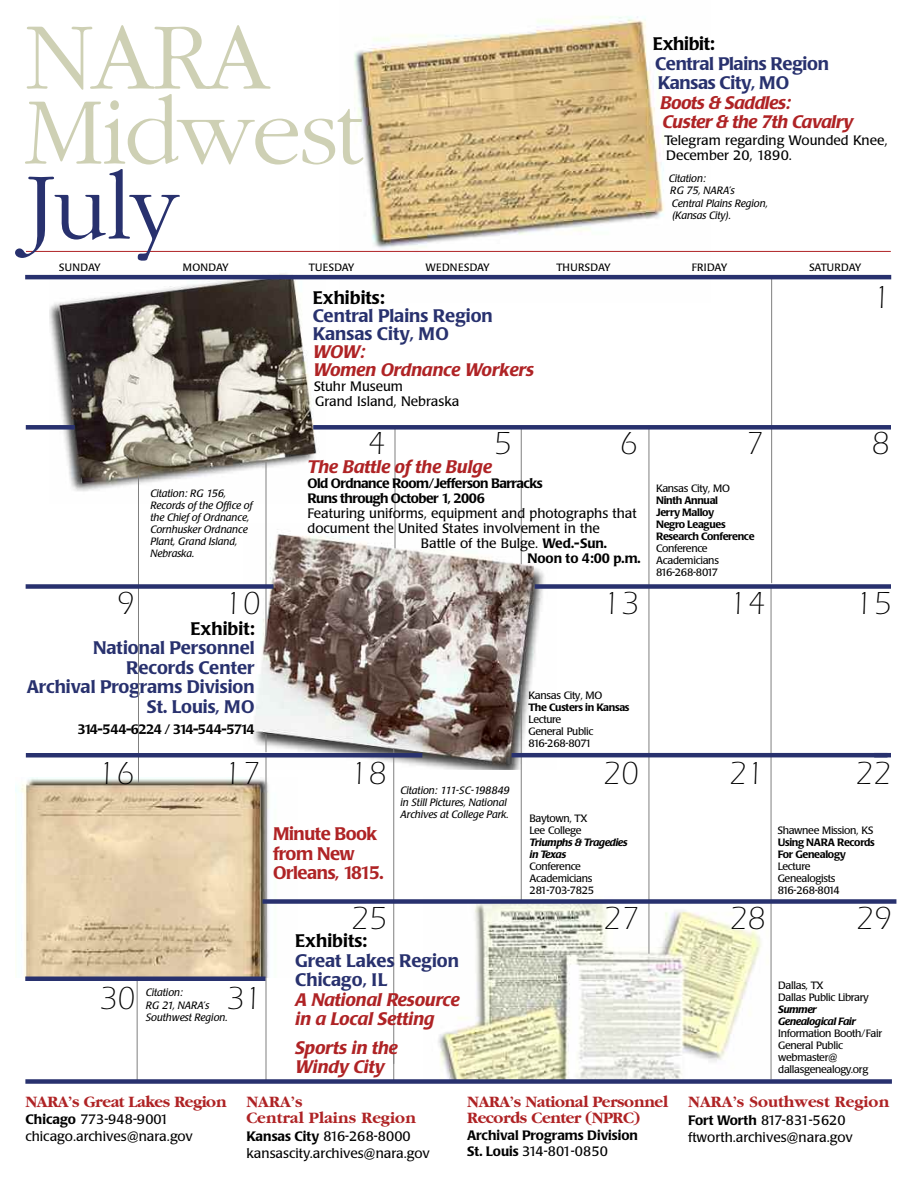
<style>
.page{position:relative;width:918px;height:1188px;background:#fff}
.page>*{position:absolute;margin:0;border:0;box-sizing:border-box;transform-origin:0 0}
.t1{font:300 99px/75px "Garamond";letter-spacing:-.025em;color:#ced0b4}
.t2{font:300 99px "Garamond";color:#28316e}
.t3{font:300 33px "Itc Eras";color:#000}
.t4{font:500 18px/19.5px "Poppl Laudatio";color:#28316e}
.t5{font:italic 500 18px/19.5px "Poppl Laudatio";color:#af2325}
.t6{font:italic 500 18px/19.5px "Poppl Laudatio";letter-spacing:-.02em;color:#af2325}
.t7{font:500 18px/19.5px "Poppl Laudatio";letter-spacing:-.02em;color:#28316e}
.t8{font:500 18px/19.5px "Poppl Laudatio";letter-spacing:-.025em;color:#af2325}
.t9{font:500 18px "Poppl Laudatio";color:#000}
.t10{font:500 18px "Poppl Laudatio";letter-spacing:-.02em;color:#000}
.t11{font:700 16.5px/16.5px "Garamond";letter-spacing:-.03em;color:#af2325}
.t12{font:700 16.5px/16.5px "Garamond";color:#af2325}
.t13{font:13.5px/16.5px "Poppl Laudatio";color:#000}
.t14{font:500 13.5px/15px "Poppl Laudatio";letter-spacing:-.035em;color:#000}
.t15{font:500 13.5px/16.5px "Poppl Laudatio";color:#000}
.t16{font:10.5px/12px "Poppl Laudatio";letter-spacing:-.03em;color:#000}
.t17{font:italic 10.5px/12px "Poppl Laudatio";color:#000}
.t18{font:500 10.5px/12px "Poppl Laudatio";letter-spacing:-.03em;color:#000}
.t19{font:italic 500 10.5px/12px "Poppl Laudatio";letter-spacing:-.03em;color:#000}
.t20{font:10.5px "Poppl Laudatio";letter-spacing:.03em;color:#000}
.t21{font:10.5px "Poppl Laudatio";letter-spacing:.04em;color:#000}
.t22{font:10.5px "Poppl Laudatio";color:#000}
.t23{font:10.5px "Poppl Laudatio";letter-spacing:.02em;color:#000}
.s1{font-weight:500}
.s2{font-weight:400}
</style>
<div class="page">
<img style="left:50px;top:273px;width:276px;height:230px">
<img style="left:15px;top:778px;width:254px;height:199px">
<img style="left:339px;top:16px;width:371px;height:264px">
<img style="left:438px;top:897px;width:324px;height:182px">
<img style="left:253px;top:523px;width:303px;height:246px">
<hr style="left:771px;top:277px;width:1px;height:306px;background:#808080">
<hr style="left:771px;top:587px;width:1px;height:492px;background:#808080">
<hr style="left:649px;top:425px;width:1px;height:475px;background:#808080">
<hr style="left:649px;top:899px;width:1px;height:55px;background:#808080">
<hr style="left:521px;top:427px;width:1px;height:137px;background:#808080">
<hr style="left:521px;top:685px;width:1px;height:217px;background:#808080">
<hr style="left:393px;top:748px;width:1px;height:316px;background:#808080">
<hr style="left:393px;top:1048px;width:1px;height:35px;background:#808080">
<hr style="left:512px;top:753px;width:375px;height:4px;background:#28316e">
<hr style="left:874px;top:753px;width:17px;height:4px;background:#28316e">
<hr style="left:137px;top:977px;width:1px;height:105px;background:#808080">
<hr style="left:266px;top:754px;width:1px;height:327px;background:#808080">
<hr style="left:395px;top:428px;width:1px;height:120px;background:#808080">
<div style="left:25px;top:1079px;width:867px;height:5px;background:#28316e"></div>
<hr style="left:25px;top:275px;width:866px;height:4px;background:#28316e">
<div style="left:535px;top:584px;width:356px;height:5px;background:#28316e"></div>
<div style="left:263px;top:899px;width:633px;height:5px;background:#28316e"></div>
<hr style="left:26px;top:251px;width:865px;height:1px;background:#af2325">
<div style="left:25px;top:976px;width:241px;height:5px;background:#28316e"></div>
<div style="left:26px;top:425px;width:49px;height:5px;background:#28316e"></div>
<hr style="left:138px;top:476px;width:1px;height:307px;background:#808080">
<hr style="left:266px;top:462px;width:1px;height:174px;background:#808080">
<svg style="left:266px;top:734px;width:1px;height:18px"></svg>
<div style="left:26px;top:584px;width:247px;height:5px;background:#28316e"></div>
<div style="left:26px;top:753px;width:396px;height:5px;background:#28316e"></div>
<div style="left:313px;top:425px;width:578px;height:5px;background:#28316e"></div>
<h1 class="t1" style="left:24px;top:17px;width:341px">NARA<br>Midwest</h1>
<h1 class="t2" style="left:24px;top:146px;width:156px">July</h1>
<h3 class="t10" style="left:653px;top:37px;width:63px">Exhibit:</h3>
<h3 class="t7" style="left:655px;top:56px;width:175px">Central Plains Region<br>Kansas City, MO</h3>
<h3 class="t6" style="left:660px;top:95px;width:195px">Boots &amp; Saddles:<br>Custer &amp; the 7th Cavalry</h3>
<p class="t13" style="left:664px;top:134px;width:225px;line-height:15px">Telegram regarding Wounded Knee,<br>December 20, 1890.</p>
<p class="t17" style="left:669px;top:173px;width:101px;line-height:12.6px">Citation:<br>RG 75, NARA’s<br>Central Plains Region, (Kansas City).</p>
<p class="t16" style="left:59px;top:263px;width:43px">SUNDAY</p>
<p class="t16" style="left:183px;top:263px;width:47px">MONDAY</p>
<p class="t23" style="left:309px;top:264px;width:47px">TUESDAY</p>
<p class="t20" style="left:426px;top:264px;width:66px">WEDNESDAY</p>
<p class="t21" style="left:556px;top:264px;width:56px">THURSDAY</p>
<p class="t16" style="left:692px;top:263px;width:37px">FRIDAY</p>
<p class="t22" style="left:809px;top:264px;width:54px">SATURDAY</p>
<h3 class="t9" style="left:313px;top:291px;width:73px">Exhibits:</h3>
<h3 class="t4" style="left:313px;top:308px;width:182px;line-height:18px">Central Plains Region<br>Kansas City, MO</h3>
<h3 class="t5" style="left:313px;top:344px;width:223px;line-height:18px">WOW:<br>Women Ordnance Workers</h3>
<p class="t13" style="left:314px;top:380px;width:147px;line-height:15px">Stuhr Museum<br>Grand Island, Nebraska</p>
<h2 class="t3" style="left:873px;top:286px;width:19px">1</h2>
<p class="t17" style="left:150px;top:488px;width:104px">Citation: RG 156,<br>Records of the Office of the Chief of Ordnance,<br>Cornhusker Ordnance<br>Plant, Grand Island,<br>Nebraska.</p>
<h2 class="t3" style="left:368px;top:432px;width:19px">4</h2>
<h2 class="t3" style="left:494px;top:432px;width:19px">5</h2>
<h2 class="t3" style="left:619px;top:432px;width:19px">6</h2>
<h2 class="t3" style="left:745px;top:432px;width:19px">7</h2>
<h2 class="t3" style="left:871px;top:432px;width:19px">8</h2>
<h3 class="t5" style="left:308px;top:459px;width:186px">The Battle of the Bulge</h3>
<p class="t14" style="left:308px;top:478px;width:237px">Old Ordnance Room/Jefferson Barracks<br>Runs through October 1, 2006</p>
<p class="t13" style="left:308px;top:507px;width:331px">Featuring uniforms, equipment and photographs that</p>
<p class="t13" style="left:308px;top:522px;width:294px">document the United States involvement in the</p>
<p class="t13" style="left:421px;top:537px;width:188px">Battle of the Bulge. <span class="s1">Wed.-Sun.</span></p>
<p class="t14" style="left:527px;top:553px;width:115px">Noon to 4:00 p.m.</p>
<p class="t16" style="left:656px;top:483px;width:75px">Kansas City, MO</p>
<p class="t18" style="left:656px;top:495px;width:100px">Ninth Annual<br>Jerry Malloy<br>Negro Leagues<br>Research Conference</p>
<p class="t16" style="left:656px;top:543px;width:64px">Conference<br>Academicians<br>816-268-8017</p>
<h2 class="t3" style="left:116px;top:592px;width:19px">9</h2>
<h2 class="t3" style="left:225px;top:592px;width:37px">10</h2>
<h2 class="t3" style="left:603px;top:592px;width:37px">13</h2>
<h2 class="t3" style="left:729px;top:592px;width:37px">14</h2>
<h2 class="t3" style="left:856px;top:592px;width:37px">15</h2>
<h3 class="t9" style="left:191px;top:621px;width:66px">Exhibit:</h3>
<h3 class="t4" style="left:27px;top:640px;width:229px;text-align:right">National Personnel<br>Records Center<br>Archival Programs Division<br>St. Louis, MO</h3>
<p class="t14" style="left:77px;top:723px;width:179px">314-544-6224 / 314-544-5714</p>
<p class="t16" style="left:529px;top:690px;width:75px">Kansas City, MO</p>
<p class="t18" style="left:529px;top:702px;width:102px">The Custers in Kansas</p>
<p class="t16" style="left:529px;top:714px;width:66px">Lecture<br>General Public<br>816-268-8071</p>
<h2 class="t3" style="left:98px;top:762px;width:37px">16</h2>
<h2 class="t3" style="left:224px;top:762px;width:37px">17</h2>
<h2 class="t3" style="left:350px;top:762px;width:37px">18</h2>
<h2 class="t3" style="left:603px;top:762px;width:37px">20</h2>
<h2 class="t3" style="left:729px;top:762px;width:37px">21</h2>
<h2 class="t3" style="left:855px;top:762px;width:37px">22</h2>
<h2 class="t3" style="left:99px;top:987px;width:37px">30</h2>
<h2 class="t3" style="left:227px;top:987px;width:37px">31</h2>
<p class="t17" style="left:146px;top:987px;width:84px;line-height:12.6px">Citation:<br>RG 21, NARA’s<br>Southwest Region.</p>
<h3 class="t8" style="left:273px;top:826px;width:112px">Minute Book from New<br>Orleans, 1815.</h3>
<p class="t17" style="left:401px;top:786px;width:110px">Citation: 111-SC-198849 in Still Pictures, National<br>Archives at College Park.</p>
<p class="t16" style="left:530px;top:813px;width:59px">Baytown, TX<br>Lee College</p>
<p class="t19" style="left:530px;top:838px;width:100px">Triumphs &amp; Tragedies in Texas</p>
<p class="t16" style="left:530px;top:861px;width:66px">Conference<br>Academicians<br>281-703-7825</p>
<p class="t16" style="left:778px;top:825px;width:97px">Shawnee Mission, KS</p>
<p class="t18" style="left:778px;top:837px;width:99px">Using NARA Records<br>For Genealogy</p>
<p class="t16" style="left:778px;top:861px;width:64px">Lecture<br>Genealogists<br>816-268-8014</p>
<h2 class="t3" style="left:351px;top:907px;width:37px">25</h2>
<h2 class="t3" style="left:603px;top:907px;width:37px">27</h2>
<h2 class="t3" style="left:730px;top:907px;width:37px">28</h2>
<h2 class="t3" style="left:856px;top:907px;width:37px">29</h2>
<h3 class="t9" style="left:295px;top:934px;width:73px">Exhibits:</h3>
<h3 class="t4" style="left:295px;top:953px;width:165px">Great Lakes Region<br>Chicago, IL</h3>
<h3 class="t5" style="left:295px;top:992px;width:166px">A National Resource in a Local Setting</h3>
<h3 class="t5" style="left:295px;top:1040px;width:104px">Sports in the<br>Windy City</h3>
<p class="t16" style="left:778px;top:981px;width:92px">Dallas, TX<br>Dallas Public Library</p>
<p class="t19" style="left:778px;top:1005px;width:79px">Summer<br>Genealogical Fair</p>
<p class="t16" style="left:778px;top:1029px;width:105px">Information Booth/Fair<br>General Public webmaster@ dallasgenealogy.org</p>
<p class="t11" style="left:26px;top:1093px;width:203px">NARA’s Great Lakes Region</p>
<p class="t13" style="left:26px;top:1112px;width:169px"><span class="s1">Chicago</span> 773-948-9001 chicago.archives@nara.gov</p>
<p class="t12" style="left:246px;top:1093px;width:171px">NARA’s<br>Central Plains Region</p>
<p class="t13" style="left:246px;top:1130px;width:185px"><span class="s1">Kansas City</span> 816-268-8000 kansascity.archives@nara.gov</p>
<p class="t11" style="left:467px;top:1093px;width:202px">NARA’s National Personnel<br>Records Center (NPRC)</p>
<p class="t15" style="left:467px;top:1128px;width:172px">Archival Programs Division<br>St. Louis <span class="s2">314-801-0850</span></p>
<p class="t12" style="left:688px;top:1093px;width:203px">NARA’s Southwest Region</p>
<p class="t13" style="left:688px;top:1114px;width:166px"><span class="s1">Fort Worth</span> 817-831-5620 ftworth.archives@nara.gov</p>
</div>
